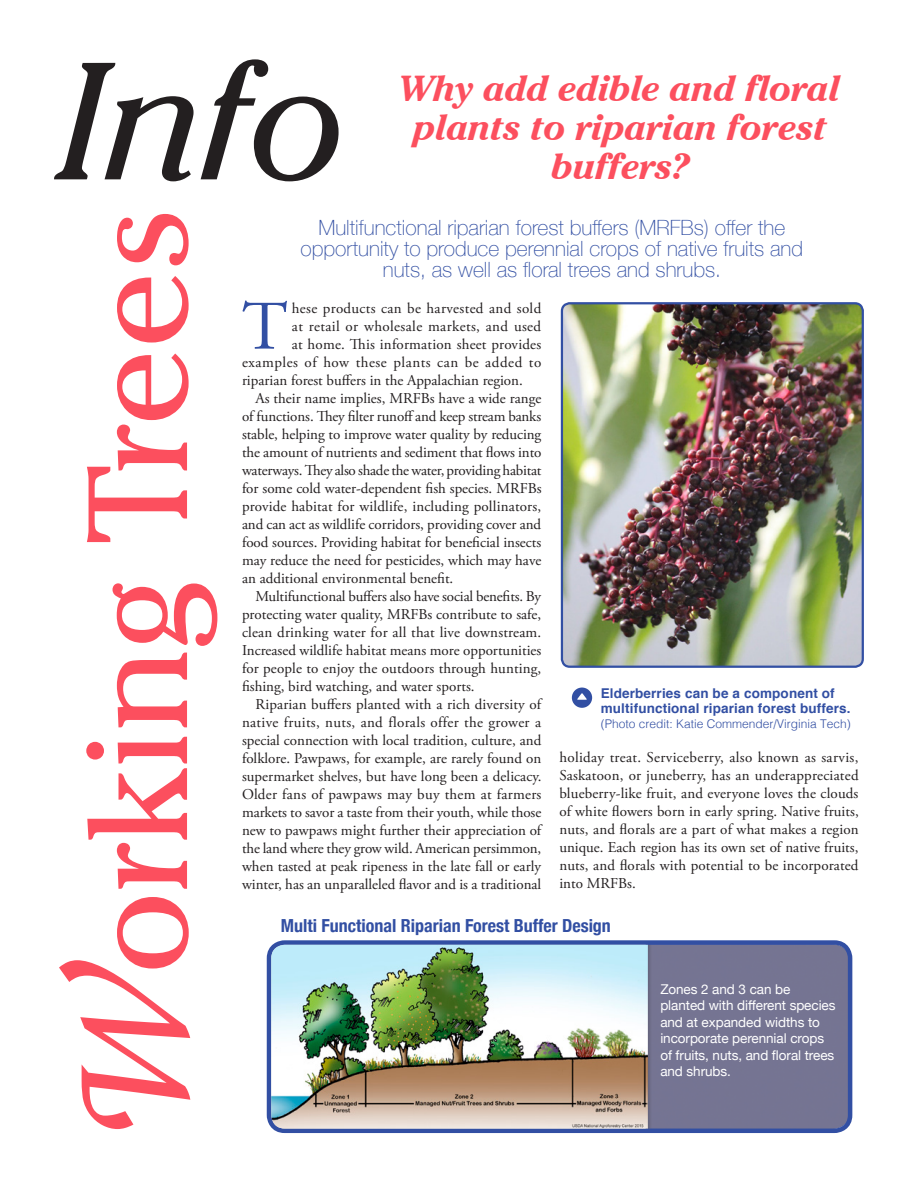
<style>
.page{position:relative;width:918px;height:1188px;background:#fff}
.page>*{position:absolute;margin:0;border:0;box-sizing:border-box;transform-origin:0 0}
.Info_Heading{font:italic 165px "Cheltenham IT Cby BT";color:#231f20}
.Working_Trees_Title{font:139.5px "Cheltenham IT Cby BT";color:#fc4f5e}
.First_Paragraph{font:69.3px "Adobe Garamond Pro";color:#324fa3}
.Infosheet_Title{font:italic 700 36px/39px "Cheltenham IT Cby BT";color:#fc4f5e;text-align:center}
.Body{font:100 21px/21px "Helvetica Neue";color:#324fa3;text-align:center}
.Subtitle{font:700 condensed 18px "Helvetica Neue";color:#324fa3}
.Body-2{font:15px/18px "Adobe Garamond Pro";color:#231f20;text-align:justify}
.First_Paragraph-2{font:15px "Adobe Garamond Pro";letter-spacing:.02em;color:#231f20}
.First_Paragraph-3{font:15px "Adobe Garamond Pro";color:#231f20}
.Illustration_Caption{font:13.5px/16.5px "Helvetica Neue";letter-spacing:-.005em;color:#fff}
.t1{font:700 13.5px/15px "Helvetica";letter-spacing:.01em;color:#324fa3}
.t2{font:300 12px "Helvetica";color:#324fa3}
.s1{font-family:"Zapf Chancery IT Cby BT";font-weight:500;font-style:italic;font-size:174px}
</style>
<div class="page">
<div style="left:652px;top:945px;width:195px;height:183px;background:#757492"></div>
<div style="left:267px;top:940px;width:585px;height:193px;border:4px solid #324fa3;border-radius:16px"></div>
<div style="left:561px;top:302px;width:303px;height:366px;border:4px solid #324fa3;border-radius:7px"></div>
<svg style="left:572px;top:688px;width:20px;height:20px"></svg>
<img style="left:563px;top:304px;width:299px;height:362px">
<img style="left:271px;top:945px;width:377px;height:184px">
<h1 class="Info_Heading" style="left:61px;top:20px;width:290px">Info</h1>
<h2 class="Infosheet_Title" style="left:401px;top:69px;width:441px">Why add edible and floral plants to riparian forest buffers?</h2>
<p class="Body" style="left:301px;top:217px;width:504px">Multifunctional riparian forest buffers (MRFBs) offer the opportunity to produce perennial crops of native fruits and nuts, as well as floral trees and shrubs.</p>
<p class="Working_Trees_Title" style="left:51px;top:1133px;width:927px;rotate:-90deg"><span class="s1">W</span>orking Trees</p>
<p class="First_Paragraph" style="left:242px;top:285px;width:47px">T</p>
<p class="First_Paragraph-2" style="left:292px;top:299px;width:251px">hese products can be harvested and sold</p>
<p class="First_Paragraph-2" style="left:292px;top:317px;width:251px">at retail or wholesale markets, and used</p>
<p class="First_Paragraph-2" style="left:292px;top:335px;width:251px">at home. This information sheet provides</p>
<p class="First_Paragraph-2" style="left:242px;top:353px;width:301px">examples of how these plants can be added to</p>
<p class="First_Paragraph-3" style="left:242px;top:371px;width:282px">riparian forest buffers in the Appalachian region.</p>
<p class="Body-2" style="left:242px;top:389px;width:301px;text-indent:14px">As their name implies, MRFBs have a wide range of functions. They filter runoff and keep stream banks stable, helping to improve water quality by reducing the amount of nutrients and sediment that flows into waterways. They also shade the water, providing habitat for some cold water-dependent fish species. MRFBs provide habitat for wildlife, including pollinators, and can act as wildlife corridors, providing cover and food sources. Providing habitat for beneficial insects may reduce the need for pesticides, which may have an additional environmental benefit.</p>
<p class="Body-2" style="left:242px;top:587px;width:301px;text-indent:14px">Multifunctional buffers also have social benefits. By protecting water quality, MRFBs contribute to safe, clean drinking water for all that live downstream.<br>Increased wildlife habitat means more opportunities for people to enjoy the outdoors through hunting, fishing, bird watching, and water sports.</p>
<p class="Body-2" style="left:242px;top:695px;width:301px;text-indent:14px">Riparian buffers planted with a rich diversity of native fruits, nuts, and florals offer the grower a special connection with local tradition, culture, and folklore. Pawpaws, for example, are rarely found on supermarket shelves, but have long been a delicacy.<br>Older fans of pawpaws may buy them at farmers markets to savor a taste from their youth, while those new to pawpaws might further their appreciation of the land where they grow wild. American persimmon, when tasted at peak ripeness in the late fall or early winter, has an unparalleled flavor and is a traditional</p>
<h3 class="t1" style="left:601px;top:686px;width:251px">Elderberries can be a component of multifunctional riparian forest buffers.</h3>
<h3 class="t2" style="left:601px;top:713px;width:252px">(Photo credit: Katie Commender/Virginia Tech)</h3>
<p class="Body-2" style="left:559px;top:749px;width:301px">holiday treat. Serviceberry, also known as sarvis, Saskatoon, or juneberry, has an underappreciated blueberry-like fruit, and everyone loves the clouds of white flowers born in early spring. Native fruits, nuts, and florals are a part of what makes a region unique. Each region has its own set of native fruits, nuts, and florals with potential to be incorporated into MRFBs.</p>
<h3 class="Subtitle" style="left:281px;top:911px;width:332px">Multi Functional Riparian Forest Buffer Design</h3>
<h4 class="Illustration_Caption" style="left:660px;top:981px;width:177px">Zones 2 and 3 can be planted with different species and at expanded widths to incorporate perennial crops of fruits, nuts, and floral trees and shrubs.</h4>
</div>
